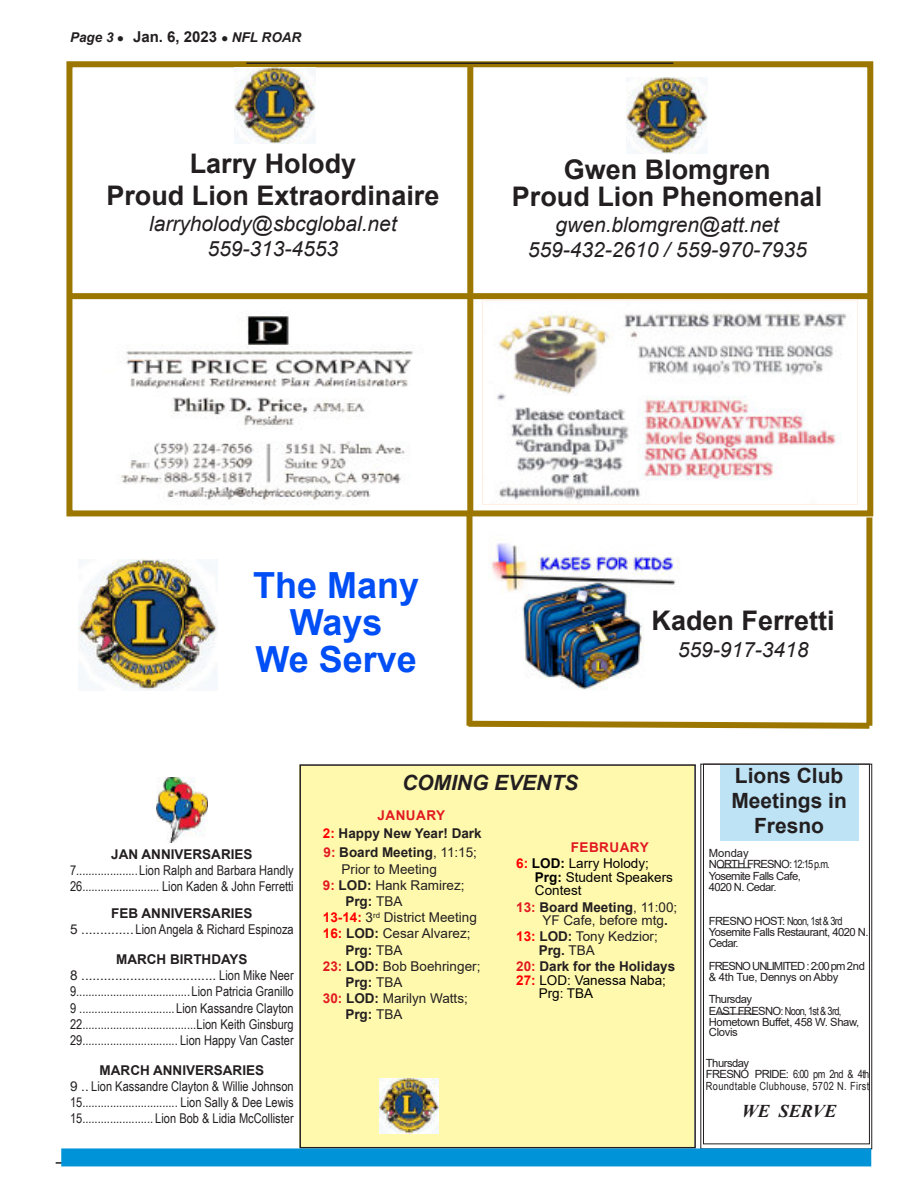
<style>
.page{position:relative;width:918px;height:1188px;background:#fff}
.page>*{position:absolute;margin:0;border:0;box-sizing:border-box;transform-origin:0 0}
.t1{font:700 36px/37.2px "Arial";color:#004ef5;text-align:center}
.t2{font:700 27px/32.4px "Arial";color:#231f20;text-align:center}
.t3{font:italic 21px/25.2px "Arial";color:#231f20;text-align:center}
.t4{font:700 21px/25.2px "Arial";color:#231f20;text-align:center}
.t5{font:italic 700 21px "Arial";color:#231f20}
.t6{font:italic 700 18px "Times New Roman";color:#231f20}
.t7{font:700 15px "Arial";color:#231f20}
.t8{font:13.5px/16.2px "Arial Narrow";color:#231f20;text-align:justify}
.t9{font:13.5px/13.5px "Arial";color:#231f20}
.t10{font:700 13.5px/18.9px "Arial";color:#231f20}
.t11{font:13.5px/16.2px "Arial";color:#000;text-align:right}
.t12{font:italic 700 13.5px "Arial";color:#231f20}
.t13{font:11.25px/11.2px "Arial";letter-spacing:-.045em;color:#231f20}
.t14{font:11.25px/11.2px "Arial Narrow";letter-spacing:.03em;color:#231f20}
.t15{font:11.25px/11.2px "Arial";letter-spacing:-.075em;color:#231f20}
.t16{font:11.25px "Arial Narrow";letter-spacing:-.06em;color:#231f20}
.t17{font:11.25px "Arial Narrow";letter-spacing:-.055em;color:#231f20}
.s1{font-style:italic;font-size:13.5px}
.s2{font-family:"Arial"}
.s3{font-weight:700}
.s4{font-family:"Arial Narrow"}
.s5{color:#e11a22}
.s6{color:#f00}
.s7{font-weight:400}
.s8{font-weight:700;color:#e11a22}
.s9{font-weight:700;color:#f00}
</style>
<div class="page">
<div style="left:299px;top:765px;width:395px;height:383px;background:#fff9ae"></div>
<div style="left:299px;top:764px;width:397px;height:384px;border:2px solid #231f20"></div>
<div style="left:66px;top:61px;width:807px;height:455px;border:6px solid #9b7600"></div>
<hr style="left:56px;top:1162px;width:808px;height:2px;background:#231f20">
<div style="left:720px;top:765px;width:138px;height:76px;background:#bde3f5"></div>
<div style="left:700px;top:764px;width:172px;height:385px;border:1px solid #231f20"></div>
<div style="left:703px;top:764px;width:167px;height:380px;border:1px solid #231f20"></div>
<hr style="left:718px;top:867px;width:33px;height:1px;background:#231f20">
<hr style="left:718px;top:1014px;width:37px;height:1px;background:#231f20">
<img style="left:157px;top:777px;width:50px;height:66px">
<hr style="left:246px;top:62px;width:427px;height:2px;background:#231f20">
<svg style="left:468px;top:718px;width:405px;height:11px"></svg>
<div style="left:467px;top:66px;width:6px;height:447px;background:#9b7600"></div>
<div style="left:466px;top:513px;width:6px;height:213px;background:#9b7600"></div>
<div style="left:866px;top:518px;width:6px;height:208px;background:#9b7600"></div>
<img style="left:120px;top:314px;width:294px;height:188px">
<div style="left:69px;top:293px;width:801px;height:6px;background:#9b7600"></div>
<div style="left:61px;top:1148px;width:810px;height:18px;background:#0093d8"></div>
<img style="left:234px;top:68px;width:81px;height:75px">
<img style="left:627px;top:78px;width:81px;height:76px">
<img style="left:380px;top:1078px;width:59px;height:56px">
<img style="left:79px;top:560px;width:139px;height:130px">
<img style="left:496px;top:313px;width:351px;height:190px">
<div style="left:482px;top:300px;width:376px;height:205px;border:1px solid #ffefe2"></div>
<img style="left:490px;top:543px;width:190px;height:147px">
<p class="t12" style="left:70px;top:33px;width:45px">Page 3</p>
<p class="t7" style="left:133px;top:32px;width:170px">Jan. 6, 2023 <span class="s1">NFL ROAR</span></p>
<h2 class="t2" style="left:106px;top:150px;width:335px">Larry Holody<br>Proud Lion Extraordinaire</h2>
<h3 class="t3" style="left:149px;top:213px;width:249px">larryholody@sbcglobal.net<br>559-313-4553</h3>
<h2 class="t2" style="left:512px;top:159px;width:312px;line-height:27px">Gwen Blomgren<br>Proud Lion Phenomenal</h2>
<h3 class="t3" style="left:528px;top:214px;width:281px">gwen.blomgren@att.net<br>559-432-2610 / 559-970-7935</h3>
<h1 class="t1" style="left:253px;top:570px;width:168px">The Many<br>Ways<br>We Serve</h1>
<h2 class="t2" style="left:652px;top:607px;width:185px">Kaden Ferretti</h2>
<h3 class="t3" style="left:678px;top:639px;width:132px">559-917-3418</h3>
<p class="t10" style="left:111px;top:846px;width:143px">JAN ANNIVERSARIES</p>
<p class="t8" style="left:70px;top:863px;width:225px">7....................Lion Ralph and Barbara Handly<br>26......................... Lion Kaden &amp; John Ferretti</p>
<p class="t10" style="left:111px;top:905px;width:143px">FEB ANNIVERSARIES</p>
<p class="t8" style="left:70px;top:923px;width:225px"><span class="s2">5 ..............</span> Lion Angela &amp; Richard Espinoza</p>
<p class="t9" style="left:70px;top:952px;width:225px;line-height:16.2px;text-align:center"><span class="s3">MARCH BIRTHDAYS<br></span>8 .................................... <span class="s4">Lion Mike Neer</span></p>
<p class="t8" style="left:70px;top:985px;width:225px">9.....................................Lion Patricia Granillo 9 ...............................Lion Kassandre Clayton 22.....................................Lion Keith Ginsburg 29............................... Lion Happy Van Caster</p>
<p class="t10" style="left:100px;top:1062px;width:166px">MARCH ANNIVERSARIES</p>
<p class="t8" style="left:70px;top:1079px;width:225px"><span class="s2">9 ..</span> Lion Kassandre Clayton &amp; Willie Johnson 15............................... Lion Sally &amp; Dee Lewis 15....................... Lion Bob &amp; Lidia McCollister</p>
<h3 class="t5" style="left:402px;top:775px;width:178px">COMING EVENTS</h3>
<p class="t10" style="left:323px;top:807px;width:160px;text-indent:55px"><span class="s5">JANUARY<br></span><span class="s6">2:</span> Happy New Year! Dark<br><span class="s5">9:</span> Board Meeting<span class="s7">, 11:15;</span></p>
<p class="t9" style="left:342px;top:863px;width:97px">Prior to Meeting</p>
<p class="t9" style="left:323px;top:879px;width:143px"><span class="s8">9:</span> <span class="s3">LOD:</span> Hank Ramirez;</p>
<p class="t10" style="left:345px;top:893px;width:59px">Prg: <span class="s7">TBA</span></p>
<p class="t9" style="left:323px;top:912px;width:156px"><span class="s9">13-14:</span> 3<sup>rd</sup> District Meeting</p>
<p class="t9" style="left:323px;top:928px;width:149px"><span class="s9">16:</span> <span class="s3">LOD:</span> Cesar Alvarez;</p>
<p class="t10" style="left:345px;top:942px;width:59px">Prg: <span class="s7">TBA</span></p>
<p class="t9" style="left:323px;top:960px;width:159px"><span class="s8">23:</span> <span class="s3">LOD:</span> Bob Boehringer;</p>
<p class="t10" style="left:345px;top:974px;width:59px">Prg: <span class="s7">TBA</span></p>
<p class="t9" style="left:323px;top:993px;width:147px"><span class="s8">30:</span> <span class="s3">LOD:</span> Marilyn Watts;</p>
<p class="t10" style="left:345px;top:1006px;width:59px">Prg: <span class="s7">TBA</span></p>
<p class="t11" style="left:516px;top:841px;width:134px"><span class="s8">FEBRUARY<br></span><span class="s9">6:</span> <span class="s3">LOD:</span> Larry Holody;</p>
<p class="t11" style="left:535px;top:872px;width:140px;line-height:13.5px;text-align:left"><span class="s3">Prg:</span> Student Speakers<br>Contest</p>
<p class="t9" style="left:542px;top:901px;width:136px;text-indent:-26px"><span class="s8">13:</span> <span class="s3">Board Meeting</span>, 11:00;<br>YF Cafe, before mtg<span class="s3">.</span></p>
<p class="t9" style="left:539px;top:931px;width:121px;text-indent:-23px"><span class="s9">13:</span> <span class="s3">LOD:</span> Tony Kedzior;<br><span class="s3">Prg.</span> TBA</p>
<p class="t10" style="left:516px;top:958px;width:161px"><span class="s5">20:</span> Dark for the Holidays</p>
<p class="t11" style="left:516px;top:973px;width:151px"><span class="s9">27:</span> LOD: Vanessa Naba;</p>
<p class="t11" style="left:539px;top:986px;width:56px">Prg: TBA</p>
<h3 class="t4" style="left:731px;top:765px;width:117px">Lions Club<br>Meetings in<br>Fresno</h3>
<p class="t13" style="left:709px;top:849px;width:122px">Monday<br>NORTH FRESNO: <span class="s4">12:15 p.m.<br></span>Yosemite Falls Cafe,<br>4020 N. Cedar.</p>
<p class="t17" style="left:709px;top:916px;width:135px"><span class="s2">FRESNO HOST:</span> Noon, 1st &amp; 3rd</p>
<p class="t13" style="left:709px;top:927px;width:161px">Yosemite Falls Restaurant, 4020 N.<br>Cedar.</p>
<p class="t15" style="left:709px;top:961px;width:158px">FRESNO UNLIMITED : 2:00 pm 2nd &amp; 4th Tue, Dennys on Abby</p>
<p class="t13" style="left:709px;top:995px;width:45px">Thursday</p>
<p class="t16" style="left:709px;top:1006px;width:134px"><span class="s2">EAST FRESNO:</span> Noon, 1st &amp; 3rd,</p>
<p class="t13" style="left:709px;top:1018px;width:152px;line-height:10.5px">Hometown Buffet, 458 W. Shaw,<br>Clovis</p>
<p class="t13" style="left:706px;top:1059px;width:45px">Thursday</p>
<p class="t14" style="left:706px;top:1070px;width:165px"><span class="s2">FRESNO PRIDE:</span> 6:00 pm 2nd &amp; 4th<br>Roundtable Clubhouse, 5702 N. First</p>
<h3 class="t6" style="left:742px;top:1105px;width:96px">WE SERVE</h3>
</div>
